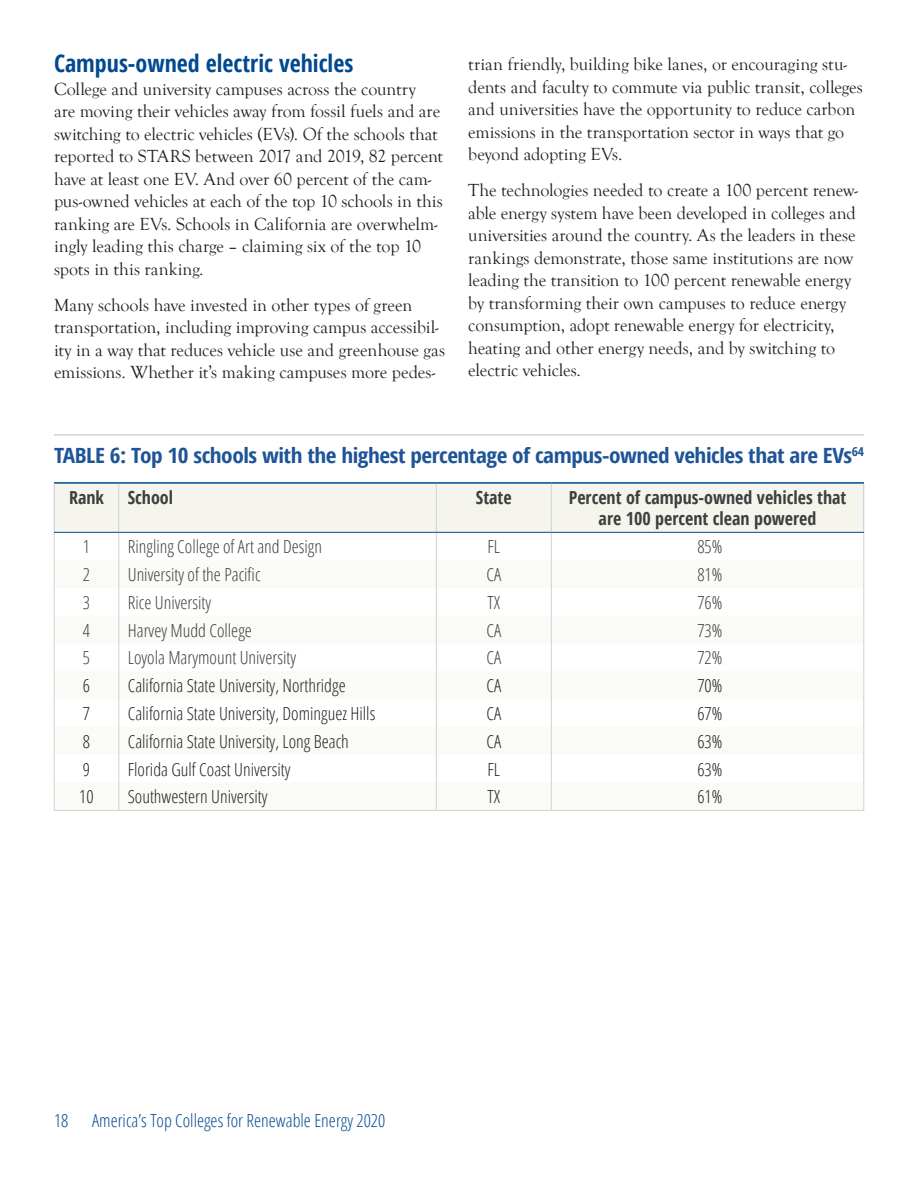
<style>
.page{position:relative;width:918px;height:1188px;background:#fff}
.page>*{position:absolute;margin:0;border:0;box-sizing:border-box;transform-origin:0 0}
.Subhead{font:700 24px "Open Sans Condensed";color:#014990}
.Table_header{font:700 21px "Open Sans Condensed";letter-spacing:-.02em;color:#1e5498;scale:1.11 1}
.Body_text{font:18px/22.5px "Goudy Old Style T";color:#231f20}
.t1{font:300 18px "Open Sans Condensed";color:#231f20}
.t2{font:300 18px "Open Sans Condensed";color:#3e3e3f}
.t3{font:700 18px/21.6px "Open Sans Condensed";color:#3e3e3f;text-align:center}
.t4{font:300 18px "Open Sans Condensed";color:#014990}
</style>
<div class="page">
<hr style="left:54px;top:434px;width:810px;height:2px;background:#d1d2d4">
<svg style="left:54px;top:484px;width:811px;height:326px"></svg>
<hr style="left:54px;top:482px;width:65px;height:2px;background:#014990">
<hr style="left:119px;top:482px;width:317px;height:2px;background:#014990">
<hr style="left:436px;top:482px;width:115px;height:2px;background:#014990">
<hr style="left:551px;top:482px;width:313px;height:2px;background:#014990">
<hr style="left:54px;top:484px;width:1px;height:48px;background:#c1c7e1">
<hr style="left:864px;top:484px;width:1px;height:48px;background:#c1c7e1">
<hr style="left:54px;top:532px;width:65px;height:1px;background:#014990">
<hr style="left:119px;top:532px;width:317px;height:1px;background:#014990">
<hr style="left:436px;top:532px;width:115px;height:1px;background:#014990">
<hr style="left:551px;top:532px;width:313px;height:1px;background:#014990">
<hr style="left:54px;top:810px;width:65px;height:1px;background:#d1d2d4">
<hr style="left:119px;top:810px;width:317px;height:1px;background:#d1d2d4">
<hr style="left:436px;top:810px;width:115px;height:1px;background:#d1d2d4">
<hr style="left:551px;top:810px;width:313px;height:1px;background:#d1d2d4">
<p class="Subhead" style="left:54px;top:47px;width:301px">Campus-owned electric vehicles</p>
<p class="Body_text" style="left:54px;top:78px;width:391px">College and university campuses across the country<br>are moving their vehicles away from fossil fuels and are switching to electric vehicles (EVs). Of the schools that reported to STARS between 2017 and 2019, 82 percent have at least one EV. And over 60 percent of the cam&shy;pus-owned vehicles at each of the top 10 schools in this ranking are EVs. Schools in California are overwhelm&shy;ingly leading this charge – claiming six of the top 10 spots in this ranking.</p>
<p class="Body_text" style="left:54px;top:294px;width:393px">Many schools have invested in other types of green transportation, including improving campus accessibil&shy;ity in a way that reduces vehicle use and greenhouse gas emissions. Whether it’s making campuses more pedes-</p>
<p class="Body_text" style="left:468px;top:53px;width:396px">trian friendly, building bike lanes, or encouraging stu&shy;dents and faculty to commute via public transit, colleges and universities have the opportunity to reduce carbon emissions in the transportation sector in ways that go beyond adopting EVs.</p>
<p class="Body_text" style="left:468px;top:179px;width:391px">The technologies needed to create a 100 percent renew&shy;able energy system have been developed in colleges and universities around the country. As the leaders in these rankings demonstrate, those same institutions are now leading the transition to 100 percent renewable energy by transforming their own campuses to reduce energy consumption, adopt renewable energy for electricity, heating and other energy needs, and by switching to electric vehicles.</p>
<p class="Table_header" style="left:54px;top:440px;width:731px">TABLE 6: Top 10 schools with the highest percentage of campus-owned vehicles that are EVs<sup>64</sup></p>
<p class="t3" style="left:69px;top:486px;width:37px">Rank</p>
<p class="t3" style="left:128px;top:486px;width:47px">School</p>
<p class="t3" style="left:476px;top:486px;width:37px">State</p>
<p class="t3" style="left:569px;top:486px;width:279px">Percent of campus-owned vehicles that are 100 percent clean powered</p>
<p class="t2" style="left:83px;top:534px;width:9px">1</p>
<p class="t2" style="left:128px;top:534px;width:196px">Ringling College of Art and Design</p>
<p class="t2" style="left:488px;top:534px;width:14px">FL</p>
<p class="t2" style="left:697px;top:534px;width:27px">85%</p>
<p class="t2" style="left:83px;top:562px;width:9px">2</p>
<p class="t2" style="left:128px;top:562px;width:134px">University of the Pacific</p>
<p class="t2" style="left:486px;top:562px;width:16px">CA</p>
<p class="t2" style="left:697px;top:562px;width:27px">81%</p>
<p class="t2" style="left:83px;top:590px;width:9px">3</p>
<p class="t2" style="left:128px;top:590px;width:85px">Rice University</p>
<p class="t2" style="left:488px;top:590px;width:14px">TX</p>
<p class="t2" style="left:697px;top:590px;width:27px">76%</p>
<p class="t2" style="left:83px;top:618px;width:9px">4</p>
<p class="t2" style="left:128px;top:618px;width:126px">Harvey Mudd College</p>
<p class="t2" style="left:486px;top:618px;width:16px">CA</p>
<p class="t2" style="left:697px;top:618px;width:27px">73%</p>
<p class="t2" style="left:83px;top:646px;width:9px">5</p>
<p class="t2" style="left:128px;top:646px;width:170px">Loyola Marymount University</p>
<p class="t2" style="left:486px;top:646px;width:16px">CA</p>
<p class="t2" style="left:697px;top:646px;width:27px">72%</p>
<p class="t1" style="left:83px;top:673px;width:9px">6</p>
<p class="t1" style="left:128px;top:673px;width:219px">California State University, Northridge</p>
<p class="t1" style="left:486px;top:673px;width:16px">CA</p>
<p class="t1" style="left:697px;top:673px;width:27px">70%</p>
<p class="t1" style="left:83px;top:701px;width:9px">7</p>
<p class="t1" style="left:128px;top:701px;width:249px">California State University, Dominguez Hills</p>
<p class="t1" style="left:486px;top:701px;width:16px">CA</p>
<p class="t1" style="left:697px;top:701px;width:27px">67%</p>
<p class="t1" style="left:83px;top:729px;width:9px">8</p>
<p class="t1" style="left:128px;top:729px;width:223px">California State University, Long Beach</p>
<p class="t1" style="left:486px;top:729px;width:16px">CA</p>
<p class="t1" style="left:697px;top:729px;width:27px">63%</p>
<p class="t1" style="left:83px;top:757px;width:9px">9</p>
<p class="t1" style="left:128px;top:757px;width:164px">Florida Gulf Coast University</p>
<p class="t1" style="left:487px;top:757px;width:14px">FL</p>
<p class="t1" style="left:697px;top:757px;width:27px">63%</p>
<p class="t1" style="left:79px;top:785px;width:16px">10</p>
<p class="t1" style="left:128px;top:785px;width:141px">Southwestern University</p>
<p class="t1" style="left:488px;top:785px;width:14px">TX</p>
<p class="t1" style="left:697px;top:785px;width:27px">61%</p>
<p class="t4" style="left:54px;top:1109px;width:16px">18</p>
<p class="t4" style="left:92px;top:1109px;width:295px">America’s Top Colleges for Renewable Energy 2020</p>
</div>
